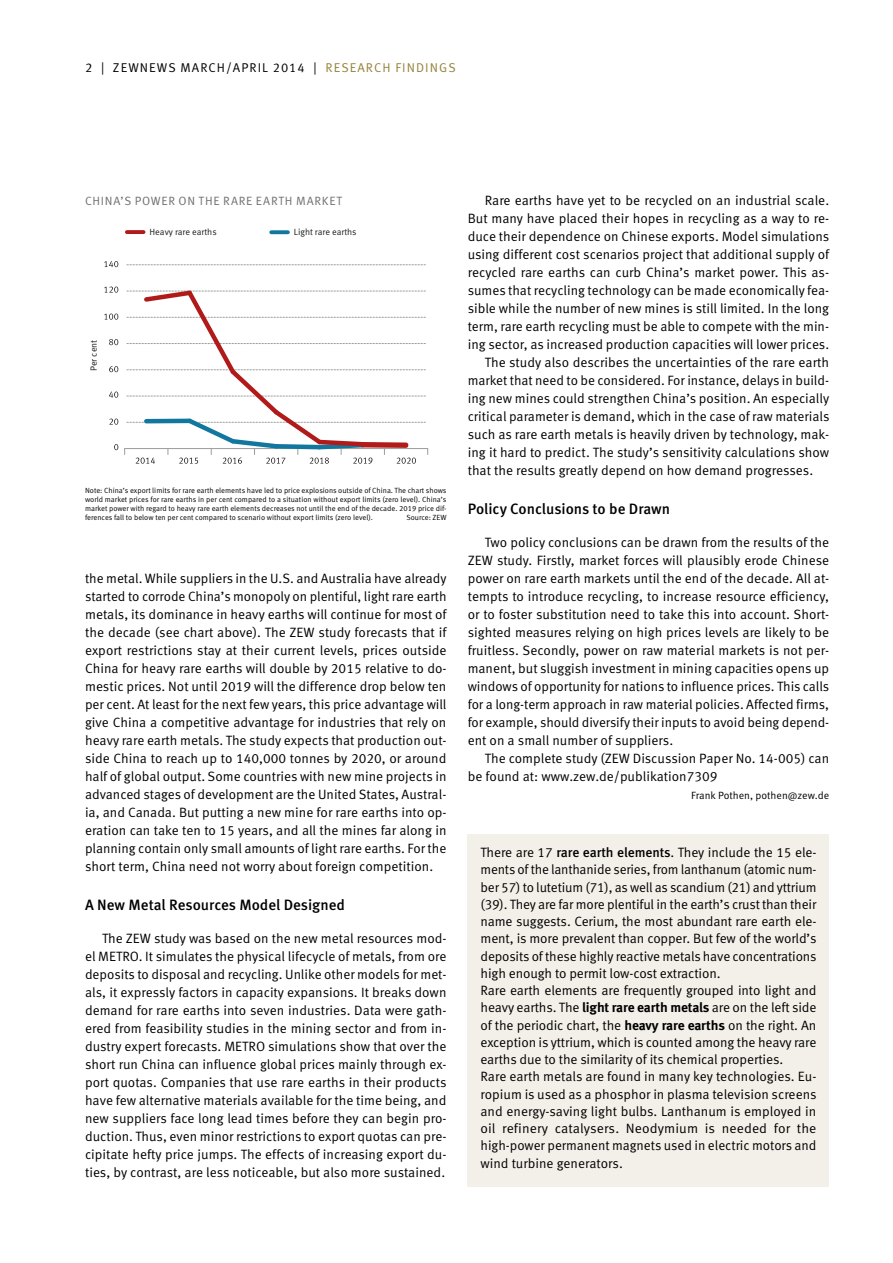
<style>
.page{position:relative;width:893px;height:1263px;background:#fff}
.page>*{position:absolute;margin:0;border:0;box-sizing:border-box;transform-origin:0 0}
.t1{font:500 15px "Meta Pro";color:#000}
.t2{font:13.5px/18px "Meta Pro";letter-spacing:-.005em;color:#000;text-align:justify}
.t3{font:12.75px "Meta Pro";letter-spacing:.085em;color:#000}
.t4{font:12px "Meta Pro";letter-spacing:.065em;color:#6f6f6e}
.t5{font:10.5px "Meta Pro";color:#000}
.t6{font:9px "Meta Pro";letter-spacing:-.005em;color:#1b1a18}
.t7{font:7.5px/9px "Meta Pro";color:#000;text-align:justify}
.s1{color:#94813a}
.s2{font-weight:500}
.s3{font-weight:700}
</style>
<div class="page">
<div style="left:468px;top:834px;width:361px;height:352px;background:#f3f0e9"></div>
<svg style="left:127px;top:264px;width:299px;height:1px"></svg>
<svg style="left:124px;top:290px;width:304px;height:174px"></svg>
<svg style="left:114px;top:444px;width:4px;height:6px"></svg>
<svg style="left:109px;top:419px;width:9px;height:6px"></svg>
<svg style="left:109px;top:392px;width:9px;height:6px"></svg>
<svg style="left:109px;top:366px;width:9px;height:6px"></svg>
<svg style="left:109px;top:339px;width:9px;height:6px"></svg>
<svg style="left:104px;top:314px;width:14px;height:6px"></svg>
<svg style="left:104px;top:287px;width:14px;height:6px"></svg>
<svg style="left:104px;top:261px;width:14px;height:6px"></svg>
<svg style="left:127px;top:230px;width:17px;height:4px"></svg>
<svg style="left:271px;top:230px;width:17px;height:4px"></svg>
<p class="t3" style="left:85px;top:60px;width:372px">2 | ZEWNEWS MARCH/APRIL 2014 | <span class="s1">RESEARCH FINDINGS</span></p>
<p class="t4" style="left:85px;top:194px;width:259px">CHINA’S POWER ON THE RARE EARTH MARKET</p>
<p class="t6" style="left:88px;top:371px;width:33px;rotate:-90deg">Per cent</p>
<p class="t6" style="left:150px;top:226px;width:69px">Heavy rare earths</p>
<p class="t6" style="left:294px;top:226px;width:64px">Light rare earths</p>
<p class="t7" style="left:85px;top:486px;width:363px">Note: China’s export limits for rare earth elements have led to price explosions outside of China. The chart shows world market prices for rare earths in per cent compared to a situation without export limits (zero level). China’s market power with regard to heavy rare earth elements decreases not until the end of the decade. 2019 price dif&shy;ferences fall to below ten per cent compared to scenario without export limits (zero level).</p>
<p class="t7" style="left:406px;top:513px;width:42px">Source: ZEW</p>
<p class="t2" style="left:85px;top:570px;width:363px">the metal. While suppliers in the U.S. and Australia have already started to corrode China’s monopoly on plentiful, light rare earth metals, its dominance in heavy earths will continue for most of the decade (see chart above). The ZEW study forecasts that if export restrictions stay at their current levels, prices outside China for heavy rare earths will double by 2015 relative to do&shy;mestic prices. Not until 2019 will the difference drop below ten per cent. At least for the next few years, this price advantage will give China a competitive advantage for industries that rely on heavy rare earth metals. The study expects that production out&shy;side China to reach up to 140,000 tonnes by 2020, or around half of global output. Some countries with new mine projects in advanced stages of development are the United States, Austral&shy;ia, and Canada. But putting a new mine for rare earths into op&shy;eration can take ten to 15 years, and all the mines far along in planning contain only small amounts of light rare earths. For the short term, China need not worry about foreign competition.</p>
<p class="t1" style="left:85px;top:896px;width:261px">A New Metal Resources Model Designed</p>
<p class="t2" style="left:85px;top:930px;width:363px;text-indent:17px">The ZEW study was based on the new metal resources mod&shy;el METRO. It simulates the physical lifecycle of metals, from ore deposits to disposal and recycling. Unlike other models for met&shy;als, it expressly factors in capacity expansions. It breaks down demand for rare earths into seven industries. Data were gath&shy;ered from feasibility studies in the mining sector and from in&shy;dustry expert forecasts. METRO simulations show that over the short run China can influence global prices mainly through ex&shy;port quotas. Companies that use rare earths in their products have few alternative materials available for the time being, and new suppliers face long lead times before they can begin pro&shy;duction. Thus, even minor restrictions to export quotas can pre&shy;cipitate hefty price jumps. The effects of increasing export du&shy;ties, by contrast, are less noticeable, but also more sustained.</p>
<p class="t2" style="left:485px;top:192px;width:346px">Rare earths have yet to be recycled on an industrial scale.</p>
<p class="t2" style="left:468px;top:210px;width:363px">But many have placed their hopes in recycling as a way to re-</p>
<p class="t2" style="left:468px;top:228px;width:363px">duce their dependence on Chinese exports. Model simulations</p>
<p class="t2" style="left:468px;top:246px;width:363px">using different cost scenarios project that additional supply of</p>
<p class="t2" style="left:468px;top:264px;width:363px">recycled rare earths can curb China’s market power. This as-</p>
<p class="t2" style="left:468px;top:282px;width:363px">sumes that recycling technology can be made economically fea-</p>
<p class="t2" style="left:468px;top:300px;width:363px">sible while the number of new mines is still limited. In the long</p>
<p class="t2" style="left:468px;top:318px;width:363px">term, rare earth recycling must be able to compete with the min-</p>
<p class="t2" style="left:468px;top:336px;width:363px">ing sector, as increased production capacities will lower prices.</p>
<p class="t2" style="left:485px;top:354px;width:346px">The study also describes the uncertainties of the rare earth</p>
<p class="t2" style="left:468px;top:372px;width:363px">market that need to be considered. For instance, delays in build-</p>
<p class="t2" style="left:468px;top:390px;width:363px">ing new mines could strengthen China’s position. An especially</p>
<p class="t2" style="left:468px;top:408px;width:363px">critical parameter is demand, which in the case of raw materials</p>
<p class="t2" style="left:468px;top:426px;width:363px">such as rare earth metals is heavily driven by technology, mak-</p>
<p class="t2" style="left:468px;top:444px;width:363px">ing it hard to predict. The study’s sensitivity calculations show</p>
<p class="t2" style="left:468px;top:462px;width:347px">that the results greatly depend on how demand progresses.</p>
<p class="t1" style="left:468px;top:500px;width:204px">Policy Conclusions to be Drawn</p>
<p class="t2" style="left:468px;top:534px;width:363px;text-indent:17px">Two policy conclusions can be drawn from the results of the ZEW study. Firstly, market forces will plausibly erode Chinese power on rare earth markets until the end of the decade. All at&shy;tempts to introduce recycling, to increase resource efficiency, or to foster substitution need to take this into account. Short&shy;sighted measures relying on high prices levels are likely to be fruitless. Secondly, power on raw material markets is not per&shy;manent, but sluggish investment in mining capacities opens up windows of opportunity for nations to influence prices. This calls for a long-term approach in raw material policies. Affected firms, for example, should diversify their inputs to avoid being depend&shy;ent on a small number of suppliers.</p>
<p class="t2" style="left:468px;top:750px;width:363px;text-indent:17px">The complete study (ZEW Discussion Paper No. 14-005) can be found at: www.zew.de/publikation7309</p>
<p class="t5" style="left:691px;top:789px;width:139px">Frank Pothen, pothen@zew.de</p>
<p class="t2" style="left:480px;top:844px;width:338px;line-height:17.2px;text-align:left">There are 17 <span class="s2">rare earth elements</span>. They include the 15 ele&shy;ments of the lanthanide series, from lanthanum (atomic num&shy;ber 57) to lutetium (71), as well as scandium (21) and yttrium (39). They are far more plentiful in the earth’s crust than their name suggests. Cerium, the most abundant rare earth ele&shy;ment, is more prevalent than copper. But few of the world’s deposits of these highly reactive metals have concentrations high enough to permit low-cost extraction.<br>Rare earth elements are frequently grouped into light and heavy earths. The <span class="s3">light rare earth metals</span> are on the left side of the periodic chart, the <span class="s3">heavy rare earths</span> on the right. An exception is yttrium, which is counted among the heavy rare earths due to the similarity of its chemical properties.<br>Rare earth metals are found in many key technologies. Eu&shy;ropium is used as a phosphor in plasma television screens and energy-saving light bulbs. Lanthanum is employed in oil refinery catalysers. Neodymium is needed for the high-power permanent magnets used in electric motors and wind turbine generators.</p>
</div>
